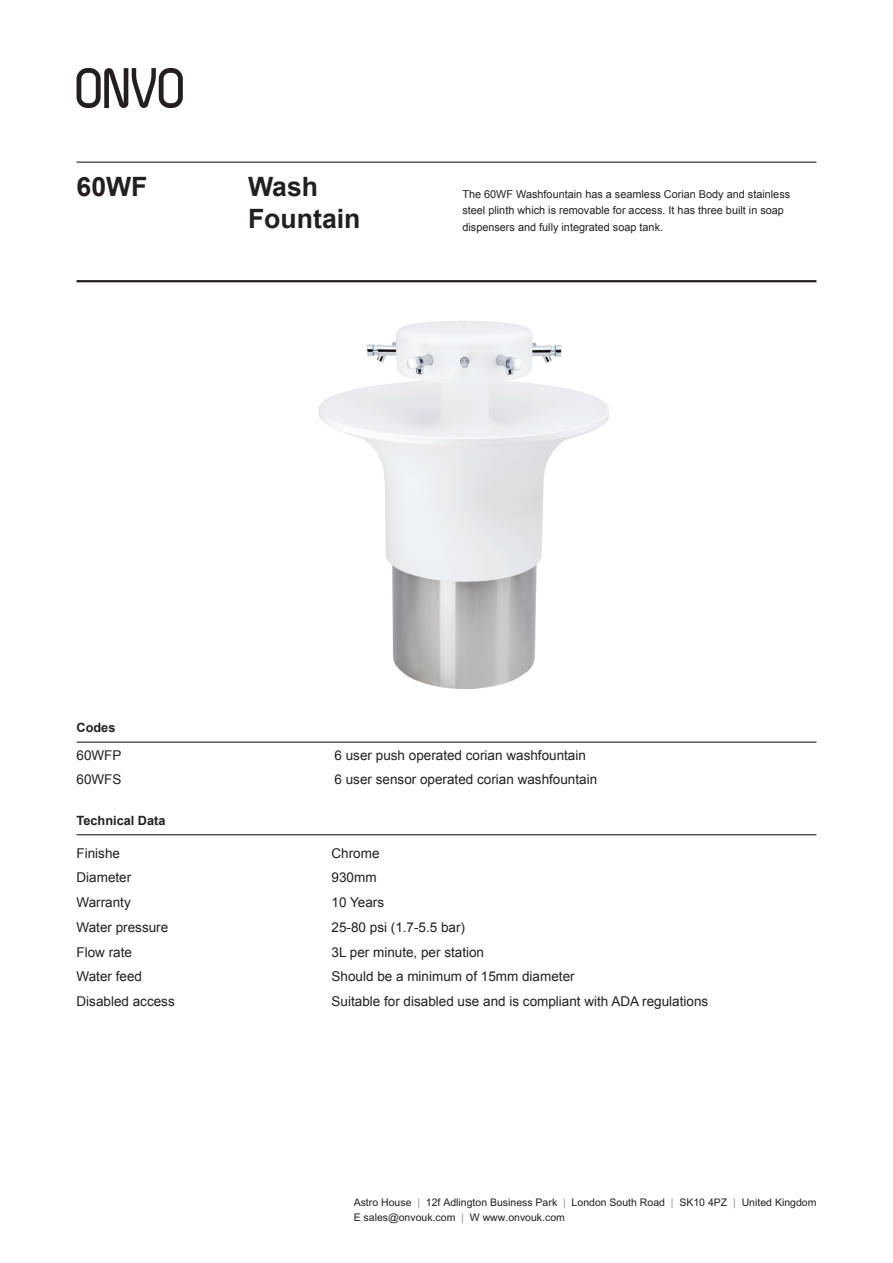
<style>
.page{position:relative;width:893px;height:1263px;background:#fff}
.page>*{position:absolute;margin:0;border:0;box-sizing:border-box;transform-origin:0 0}
.t1{font:700 26.7px "Arial";color:#231f20}
.t2{font:13.5px "Arial";color:#231f20}
.t3{font:700 12.75px "Arial";color:#231f20}
.t4{font:10.8px/16.5px "Arial";color:#231f20}
.t5{font:10.5px/15px "Arial";color:#231f20}
.s1{color:#939598}
</style>
<div class="page">
<svg style="left:77px;top:68px;width:106px;height:40px"></svg>
<hr style="left:77px;top:162px;width:739px;height:1px;background:#231f20">
<hr style="left:77px;top:280px;width:739px;height:2px;background:#231f20">
<hr style="left:77px;top:741px;width:739px;height:2px;background:#231f20">
<hr style="left:77px;top:834px;width:739px;height:1px;background:#231f20">
<img style="left:318px;top:321px;width:290px;height:368px">
<p class="t1" style="left:77px;top:169px;width:73px">60WF</p>
<p class="t1" style="left:248px;top:169px;width:72px">Wash</p>
<p class="t1" style="left:248px;top:201px;width:114px">Fountain</p>
<p class="t4" style="left:462px;top:186px;width:329px">The 60WF Washfountain has a seamless Corian Body and stainless steel plinth which is removable for access. It has three built in soap dispensers and fully integrated soap tank.</p>
<p class="t3" style="left:77px;top:719px;width:40px">Codes</p>
<p class="t2" style="left:77px;top:746px;width:47px">60WFP</p>
<p class="t2" style="left:335px;top:746px;width:253px">6 user push operated corian washfountain</p>
<p class="t2" style="left:77px;top:771px;width:47px">60WFS</p>
<p class="t2" style="left:335px;top:771px;width:264px">6 user sensor operated corian washfountain</p>
<p class="t3" style="left:77px;top:812px;width:91px">Technical Data</p>
<p class="t2" style="left:77px;top:844px;width:45px">Finishe</p>
<p class="t2" style="left:332px;top:844px;width:50px">Chrome</p>
<p class="t2" style="left:77px;top:869px;width:56px">Diameter</p>
<p class="t2" style="left:332px;top:869px;width:47px">930mm</p>
<p class="t2" style="left:77px;top:894px;width:56px">Warranty</p>
<p class="t2" style="left:332px;top:894px;width:54px">10 Years</p>
<p class="t2" style="left:77px;top:918px;width:93px">Water pressure</p>
<p class="t2" style="left:332px;top:918px;width:135px">25-80 psi (1.7-5.5 bar)</p>
<p class="t2" style="left:77px;top:943px;width:57px">Flow rate</p>
<p class="t2" style="left:332px;top:943px;width:154px">3L per minute, per station</p>
<p class="t2" style="left:77px;top:968px;width:67px">Water feed</p>
<p class="t2" style="left:332px;top:968px;width:245px">Should be a minimum of 15mm diameter</p>
<p class="t2" style="left:77px;top:993px;width:100px">Disabled access</p>
<p class="t2" style="left:332px;top:993px;width:378px">Suitable for disabled use and is compliant with ADA regulations</p>
<p class="t5" style="left:354px;top:1195px;width:464px">Astro House <span class="s1">|</span> 12f Adlington Business Park <span class="s1">|</span> London South Road <span class="s1">|</span> SK10 4PZ <span class="s1">|</span> United Kingdom<br>E sales@onvouk.com <span class="s1">|</span> W www.onvouk.com</p>
</div>
